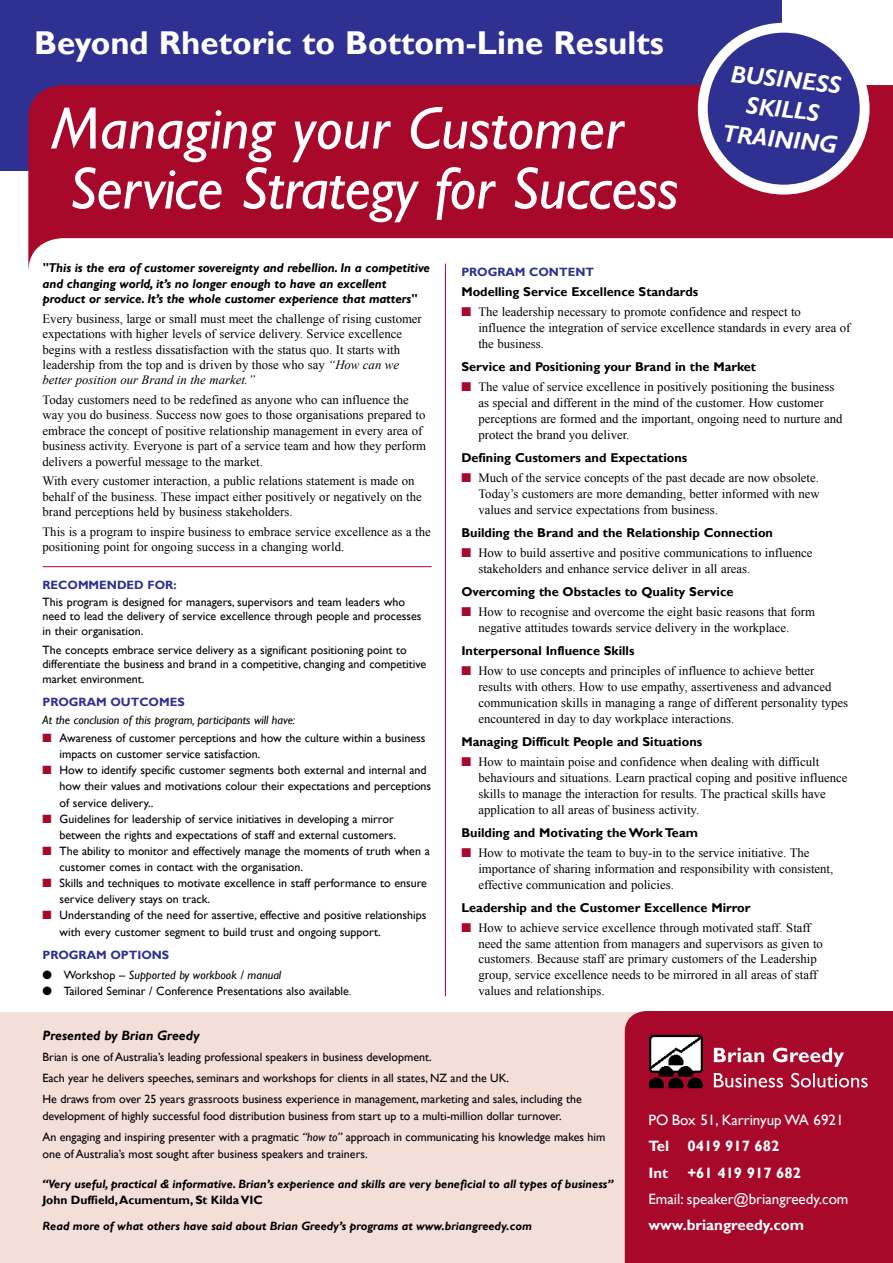
<style>
.page{position:relative;width:893px;height:1263px;background:#fff}
.page>*{position:absolute;margin:0;border:0;box-sizing:border-box;transform-origin:0 0}
.t1{font:italic 60px/60px "Gill Sans";letter-spacing:-.01em;color:#fff}
.t2{font:700 33px "Gill Sans";color:#fff}
.t3{font:italic 700 24px/30px "Gill Sans";color:#fff;text-align:center}
.t4{font:15px "Gill Sans";color:#fff}
.t5{font:700 15px/26.1px "Gill Sans";color:#fff}
.t6{font:italic 700 13.5px "Gill Sans";color:#000}
.t7{font:12.75px/15.9px "Times New Roman";color:#000}
.t8{font:700 12.75px "Gill Sans";color:#000}
.t9{font:italic 700 12.75px/15.5px "Gill Sans";letter-spacing:-.01em;color:#000}
.t10{font:12px/16.2px "Gill Sans";color:#000}
.t11{font:italic 700 12px "Gill Sans";color:#000}
.t12{font:italic 12px "Gill Sans";color:#000}
.t13{font:700 12px "Gill Sans";color:#2e3192}
.t14{font:700 12px "Gill Sans";color:#000}
.s1{font-style:italic}
.s2{color:#a8082a}
.s3{font-style:normal}
.s4{font-family:"Times New Roman"}
</style>
<div class="page">
<div style="left:0;top:1012px;width:625px;height:251px;background:#f3ded8"></div>
<div style="left:625px;top:1011px;width:268px;height:252px;background:#a8082a"></div>
<div style="left:0;top:0;width:781px;height:170px;background:#2e3192"></div>
<svg style="left:28px;top:85px;width:865px;height:187px;fill:#a8082a"></svg>
<hr style="left:43px;top:566px;width:389px;height:1px;background:#a8082a">
<hr style="left:445px;top:264px;width:1px;height:732px;background:#a8082a">
<div style="left:703px;top:28px;width:162px;height:162px;background:#2e3192;border-radius:50%"></div>
<div style="left:698px;top:23px;width:172px;height:172px;border:10px solid #fff;border-radius:50%"></div>
<svg style="left:714px;top:1073px;width:154px;height:14px"></svg>
<svg style="left:714px;top:1048px;width:130px;height:19px"></svg>
<img style="left:646px;top:1031px;width:60px;height:60px">
<h2 class="t2" style="left:34px;top:23px;width:631px">Beyond Rhetoric to Bottom-Line Results</h2>
<h1 class="t1" style="left:69px;top:99px;width:611px;text-indent:-18px">Managing your Customer<br>Service Strategy for Success</h1>
<h3 class="t3" style="left:730px;top:59px;width:117px;rotate:6deg">BUSINESS<br>SKILLS<br>TRAINING</h3>
<p class="t9" style="left:43px;top:261px;width:389px">"This is the era of customer sovereignty and rebellion. In a competitive and changing world, it’s no longer enough to have an excellent product or service. It’s the whole customer experience that matters"</p>
<p class="t7" style="left:43px;top:311px;width:381px;line-height:15.5px">Every business, large or small must meet the challenge of rising customer expectations with higher levels of service delivery. Service excellence begins with a restless dissatisfaction with the status quo. It starts with leadership from the top and is driven by those who say <span class="s1">“How can we better position our Brand in the market.”</span></p>
<p class="t7" style="left:43px;top:392px;width:385px;line-height:15.5px">Today customers need to be redefined as anyone who can influence the way you do business. Success now goes to those organisations prepared to embrace the concept of positive relationship management in every area of business activity. Everyone is part of a service team and how they perform delivers a powerful message to the market.</p>
<p class="t7" style="left:43px;top:473px;width:381px;line-height:15.5px">With every customer interaction, a public relations statement is made on behalf of the business. These impact either positively or negatively on the brand perceptions held by business stakeholders.</p>
<p class="t7" style="left:43px;top:523px;width:390px;line-height:15.5px">This is a program to inspire business to embrace service excellence as a the positioning point for ongoing success in a changing world.</p>
<p class="t13" style="left:43px;top:578px;width:136px">RECOMMENDED FOR:</p>
<p class="t10" style="left:43px;top:595px;width:380px;line-height:14.4px">This program is designed for managers, supervisors and team leaders who need to lead the delivery of service excellence through people and processes in their organisation.</p>
<p class="t10" style="left:43px;top:642px;width:385px;line-height:14.4px">The concepts embrace service delivery as a significant positioning point to differentiate the business and brand in a competitive, changing and competitive market environment.</p>
<p class="t13" style="left:43px;top:694px;width:144px">PROGRAM OUTCOMES</p>
<p class="t12" style="left:43px;top:713px;width:254px">At the conclusion of this program, participants will have:</p>
<p class="t10" style="left:60px;top:730px;width:367px;text-indent:-17px"><span class="s2">■</span> Awareness of customer perceptions and how the culture within a business impacts on customer service satisfaction.</p>
<p class="t10" style="left:60px;top:762px;width:373px;text-indent:-17px"><span class="s2">■</span> How to identify specific customer segments both external and internal and how their values and motivations colour their expectations and perceptions of service delivery..</p>
<p class="t10" style="left:43px;top:811px;width:355px;text-align:right"><span class="s2">■</span> Guidelines for leadership of service initiatives in developing a mirror between the rights and expectations of staff and external customers.</p>
<p class="t10" style="left:60px;top:843px;width:372px;text-indent:-17px"><span class="s2">■</span> The ability to monitor and effectively manage the moments of truth when a customer comes in contact with the organisation.</p>
<p class="t10" style="left:60px;top:875px;width:369px;text-indent:-17px"><span class="s2">■</span> Skills and techniques to motivate excellence in staff performance to ensure service delivery stays on track.</p>
<p class="t10" style="left:60px;top:907px;width:368px;text-indent:-17px"><span class="s2">■</span> Understanding of the need for assertive, effective and positive relationships with every customer segment to build trust and ongoing support.</p>
<p class="t13" style="left:43px;top:947px;width:128px">PROGRAM OPTIONS</p>
<p class="t12" style="left:43px;top:968px;width:240px">● <span class="s3">Workshop –</span> Supported by workbook / manual</p>
<p class="t10" style="left:43px;top:983px;width:311px">● Tailored Seminar / Conference Presentations also available<span class="s4">.</span></p>
<p class="t13" style="left:461px;top:265px;width:134px">PROGRAM CONTENT</p>
<p class="t8" style="left:461px;top:284px;width:238px">Modelling Service Excellence Standards</p>
<p class="t7" style="left:478px;top:304px;width:374px;text-indent:-17px"><span class="s2">■</span> The leadership necessary to promote confidence and respect to influence the integration of service excellence standards in every area of the business.</p>
<p class="t8" style="left:461px;top:359px;width:296px">Service and Positioning your Brand in the Market</p>
<p class="t7" style="left:478px;top:379px;width:365px;text-indent:-17px"><span class="s2">■</span> The value of service excellence in positively positioning the business as special and different in the mind of the customer. How customer perceptions are formed and the important, ongoing need to nurture and protect the brand you deliver.</p>
<p class="t8" style="left:461px;top:450px;width:227px">Defining Customers and Expectations</p>
<p class="t7" style="left:478px;top:470px;width:343px;text-align:justify;text-indent:-17px"><span class="s2">■</span> Much of the service concepts of the past decade are now obsolete.<br>Today’s customers are more demanding, better informed with new values and service expectations from business.</p>
<p class="t8" style="left:461px;top:525px;width:313px">Building the Brand and the Relationship Connection</p>
<p class="t7" style="left:478px;top:545px;width:336px;text-indent:-17px"><span class="s2">■</span> How to build assertive and positive communications to influence stakeholders and enhance service deliver in all areas.</p>
<p class="t8" style="left:461px;top:584px;width:274px">Overcoming the Obstacles to Quality Service</p>
<p class="t7" style="left:478px;top:604px;width:338px;text-indent:-17px"><span class="s2">■</span> How to recognise and overcome the eight basic reasons that form negative attitudes towards service delivery in the workplace.</p>
<p class="t8" style="left:461px;top:643px;width:175px">Interpersonal Influence Skills</p>
<p class="t7" style="left:478px;top:663px;width:371px;text-indent:-17px"><span class="s2">■</span> How to use concepts and principles of influence to achieve better results with others. How to use empathy, assertiveness and advanced communication skills in managing a range of different personality types encountered in day to day workplace interactions.</p>
<p class="t8" style="left:461px;top:734px;width:242px">Managing Difficult People and Situations</p>
<p class="t7" style="left:478px;top:753px;width:371px;text-indent:-17px"><span class="s2">■</span> How to maintain poise and confidence when dealing with difficult behaviours and situations. Learn practical coping and positive influence skills to manage the interaction for results. The practical skills have application to all areas of business activity.</p>
<p class="t8" style="left:461px;top:825px;width:238px">Building and Motivating the Work Team</p>
<p class="t7" style="left:478px;top:844px;width:356px;text-indent:-17px"><span class="s2">■</span> How to motivate the team to buy-in to the service initiative. The importance of sharing information and responsibility with consistent, effective communication and policies.</p>
<p class="t8" style="left:461px;top:900px;width:291px">Leadership and the Customer Excellence Mirror</p>
<p class="t7" style="left:478px;top:919px;width:346px;text-indent:-17px"><span class="s2">■</span> How to achieve service excellence through motivated staff. Staff need the same attention from managers and supervisors as given to customers. Because staff are primary customers of the Leadership group, service excellence needs to be mirrored in all areas of staff values and relationships.</p>
<p class="t6" style="left:43px;top:1028px;width:159px">Presented by Brian Greedy</p>
<p class="t10" style="left:43px;top:1047px;width:541px;line-height:21px">Brian is one of Australia’s leading professional speakers in business development.<br>Each year he delivers speeches, seminars and workshops for clients in all states, NZ and the UK.<br>He draws from over 25 years grassroots business experience in management, marketing and sales, including the</p>
<p class="t10" style="left:43px;top:1106px;width:564px;line-height:21px">development of highly successful food distribution business from start up to a multi-million dollar turnover.<br>An engaging and inspiring presenter with a pragmatic <span class="s1">“how to”</span> approach in communicating his knowledge makes him</p>
<p class="t10" style="left:43px;top:1146px;width:327px">one of Australia’s most sought after business speakers and trainers.</p>
<p class="t11" style="left:43px;top:1176px;width:572px">“Very useful, practical &amp; informative. Brian’s experience and skills are very beneficial to all types of business”</p>
<p class="t14" style="left:43px;top:1193px;width:222px">John Duffield, Acumentum, St Kilda VIC</p>
<p class="t11" style="left:43px;top:1219px;width:491px">Read more of what others have said about Brian Greedy’s programs at www.briangreedy.com</p>
<p class="t4" style="left:648px;top:1111px;width:197px">PO Box 51, Karrinyup WA 6921</p>
<p class="t5" style="left:648px;top:1134px;width:132px">Tel 0419 917 682<br>Int</p>
<p class="t5" style="left:687px;top:1160px;width:115px">+61 419 917 682</p>
<p class="t4" style="left:648px;top:1190px;width:202px">Email: speaker@briangreedy.com</p>
<p class="t5" style="left:648px;top:1212px;width:157px">www.briangreedy.com</p>
</div>
